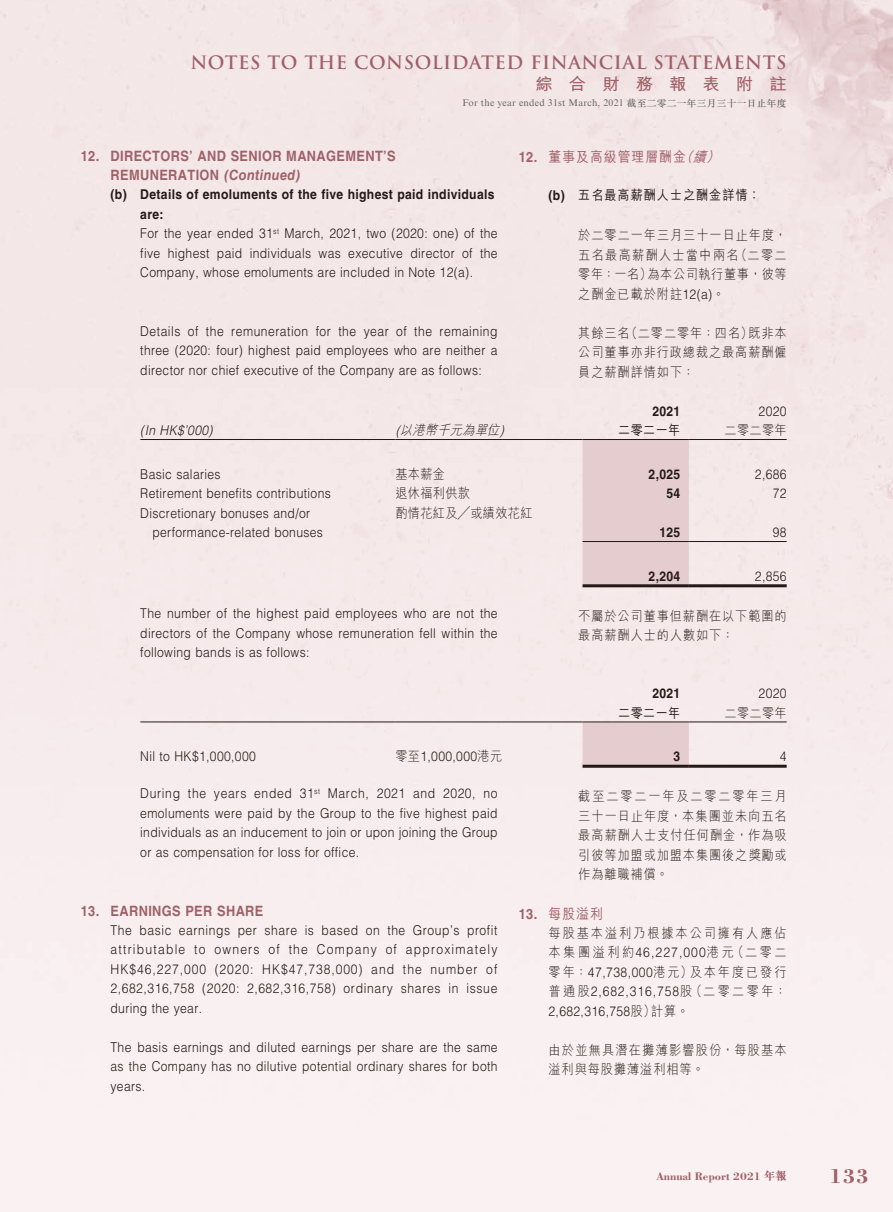
<style>
.page{position:relative;width:893px;height:1212px;background:#fff}
.page>*{position:absolute;margin:0;border:0;box-sizing:border-box;transform-origin:0 0}
.t1{font:700 21px "Bodoni Std";color:#9f6167}
.t2{font:700 18px "Trajan Pro";letter-spacing:.03em;color:#9f6167}
.t3{font:700 16.5px "M Hei HK";letter-spacing:.93em;color:#9f6167;scale:1.05 1}
._01_H1{font:700 14.25px/19.5px "Helvetica LT Std";letter-spacing:.03em;color:#9f6167;scale:.9 1}
._001_H1_C{font:500 14.25px "M Hei HK";letter-spacing:.08em;color:#9f6167;scale:.9 1}
._00_txt{font:300 13.5px/19.5px "Helvetica LT Std";letter-spacing:.03em;color:#231916;text-align:justify;scale:.9 1}
._000_txt_C{font:300 13.5px/19.5px "M Hei HK";letter-spacing:.08em;color:#231916;text-align:justify;scale:.9 1}
._50_Table_txt{font:300 13.5px/19.5px "Helvetica LT Std";letter-spacing:.03em;color:#231916;scale:.9 1}
._02_H2{font:700 13.5px/19.5px "Helvetica LT Std";letter-spacing:.03em;color:#231916;scale:.9 1}
._50_Table_txt-2{font:300 13.5px "M Hei HK";letter-spacing:.03em;color:#231916;scale:.9 1}
._000_txt_C-2{font:300 13.5px/19.5px "M Hei HK";letter-spacing:.105em;color:#231916;scale:.9 1}
._50_Table_txt-3{font:700 13.5px "Helvetica LT Std";letter-spacing:.03em;color:#231916;scale:.9 1}
._002_H2_C{font:500 13.5px "M Hei HK";letter-spacing:.08em;color:#231916;scale:.9 1}
._50_Table_txt-4{font:italic 300 13.5px "Helvetica LT Std";letter-spacing:.03em;color:#231916;scale:.9 1}
._50_Table_txt-5{font:italic 300 13.5px "M Hei HK";color:#231916;scale:.9 1}
._50_Table_txt-6{font:500 13.5px "M Hei HK";letter-spacing:.03em;color:#231916;scale:.9 1}
.t4{font:700 11.25px "Bodoni Std";color:#9f6167}
.t5{font:9.75px "Times New Roman MT Std";letter-spacing:.025em;color:#666565}
.s1{font-family:"M Sung HK";font-weight:500}
.s2{font-style:italic}
.s3{font-family:"Helvetica LT Std";font-weight:700}
.s4{font-family:"Helvetica LT Std"}
.s5{font-family:"M Hei HK"}
.s6{font-family:"M Sung HK";font-weight:800}
</style>
<div class="page">
<div style="left:583px;top:440px;width:106px;height:144px;background:#e5cdcf"></div>
<hr style="left:140px;top:439px;width:255px;height:1px;background:#231916">
<hr style="left:395px;top:439px;width:188px;height:1px;background:#231916">
<hr style="left:583px;top:439px;width:106px;height:1px;background:#231916">
<hr style="left:689px;top:439px;width:98px;height:1px;background:#231916">
<hr style="left:583px;top:541px;width:106px;height:1px;background:#231916">
<hr style="left:689px;top:541px;width:98px;height:1px;background:#231916">
<hr style="left:583px;top:584px;width:106px;height:3px;background:#231916">
<hr style="left:689px;top:584px;width:98px;height:3px;background:#231916">
<div style="left:583px;top:722px;width:106px;height:43px;background:#e5cdcf"></div>
<hr style="left:140px;top:721px;width:255px;height:1px;background:#231916">
<hr style="left:395px;top:721px;width:188px;height:1px;background:#231916">
<hr style="left:583px;top:721px;width:106px;height:1px;background:#231916">
<hr style="left:689px;top:721px;width:98px;height:1px;background:#231916">
<hr style="left:583px;top:765px;width:106px;height:3px;background:#231916">
<hr style="left:689px;top:765px;width:98px;height:3px;background:#231916">
<h2 class="t2" style="left:191px;top:51px;width:598px">NOTES TO THE CONSOLIDATED FINANCIAL STATEMENTS</h2>
<p class="t3" style="left:535px;top:72px;width:241px">綜合財務報表附註</p>
<p class="t5" style="left:462px;top:97px;width:326px">For the year ended 31st March, 2021 <span class="s1">截至二零二一年三月三十一日止年度</span></p>
<p class="_01_H1" style="left:111px;top:146px;width:318px;text-indent:-30px">12. DIRECTORS’ AND SENIOR MANAGEMENT’S<br>REMUNERATION <span class="s2">(Continued)</span></p>
<p class="_02_H2" style="left:140px;top:184px;width:395px;text-indent:-30px">(b) Details of emoluments of the five highest paid individuals are:</p>
<p class="_00_txt" style="left:140px;top:223px;width:398px">For the year ended 31<sup>st</sup> March, 2021, two (2020: one) of the five highest paid individuals was executive director of the Company, whose emoluments are included in Note 12(a).</p>
<p class="_00_txt" style="left:140px;top:321px;width:399px">Details of the remuneration for the year of the remaining three (2020: four) highest paid employees who are neither a director nor chief executive of the Company are as follows:</p>
<p class="_001_H1_C" style="left:519px;top:146px;width:230px"><span class="s3">12.</span> 董事及高級管理層酬金<span class="s2">（續）</span></p>
<p class="_002_H2_C" style="left:549px;top:185px;width:237px"><span class="s3">(b)</span> 五名最高薪酬人士之酬金詳情：</p>
<p class="_000_txt_C" style="left:578px;top:225px;width:233px">於二零二一年三月三十一日止年度，五名最高薪酬人士當中兩名（二零二零年：一名）為本公司執行董事，彼等之酬金已載於附註<span class="s4">12(a)</span>。</p>
<p class="_000_txt_C" style="left:578px;top:323px;width:233px">其餘三名（二零二零年：四名）既非本公司董事亦非行政總裁之最高薪酬僱員之薪酬詳情如下：</p>
<p class="_50_Table_txt-3" style="left:652px;top:403px;width:33px">2021</p>
<p class="_50_Table_txt" style="left:759px;top:401px;width:33px">2020</p>
<p class="_50_Table_txt-4" style="left:140px;top:422px;width:82px">(In HK$’000)</p>
<p class="_50_Table_txt-5" style="left:395px;top:421px;width:127px">(以港幣千元為單位)</p>
<p class="_50_Table_txt-6" style="left:618px;top:421px;width:71px">二零二一年</p>
<p class="_50_Table_txt-2" style="left:725px;top:421px;width:71px">二零二零年</p>
<p class="_50_Table_txt" style="left:140px;top:464px;width:91px">Basic salaries</p>
<p class="_50_Table_txt-2" style="left:395px;top:464px;width:57px">基本薪金</p>
<p class="_50_Table_txt-3" style="left:649px;top:466px;width:37px">2,025</p>
<p class="_50_Table_txt" style="left:755px;top:464px;width:37px">2,686</p>
<p class="_50_Table_txt" style="left:140px;top:484px;width:213px">Retirement benefits contributions</p>
<p class="_50_Table_txt-2" style="left:395px;top:484px;width:84px">退休福利供款</p>
<p class="_50_Table_txt-3" style="left:666px;top:485px;width:17px">54</p>
<p class="_50_Table_txt" style="left:773px;top:484px;width:17px">72</p>
<p class="_50_Table_txt" style="left:152px;top:503px;width:191px;text-indent:-12px">Discretionary bonuses and/or performance-related bonuses</p>
<p class="_50_Table_txt-2" style="left:395px;top:503px;width:154px">酌情花紅及╱或績效花紅</p>
<p class="_50_Table_txt-3" style="left:659px;top:524px;width:25px">125</p>
<p class="_50_Table_txt" style="left:773px;top:523px;width:17px">98</p>
<p class="_50_Table_txt-3" style="left:649px;top:568px;width:37px">2,204</p>
<p class="_50_Table_txt" style="left:755px;top:566px;width:37px">2,856</p>
<p class="_00_txt" style="left:140px;top:603px;width:398px">The number of the highest paid employees who are not the directors of the Company whose remuneration fell within the following bands is as follows:</p>
<p class="_000_txt_C" style="left:578px;top:605px;width:233px">不屬於公司董事但薪酬在以下範圍的最高薪酬人士的人數如下：</p>
<p class="_50_Table_txt-3" style="left:652px;top:685px;width:33px">2021</p>
<p class="_50_Table_txt" style="left:759px;top:684px;width:33px">2020</p>
<p class="_50_Table_txt-6" style="left:618px;top:703px;width:71px">二零二一年</p>
<p class="_50_Table_txt-2" style="left:725px;top:703px;width:71px">二零二零年</p>
<p class="_50_Table_txt" style="left:140px;top:747px;width:130px">Nil to HK$1,000,000</p>
<p class="_50_Table_txt" style="left:395px;top:747px;width:120px"><span class="s5">零至</span>1,000,000<span class="s5">港元</span></p>
<p class="_50_Table_txt-3" style="left:674px;top:748px;width:9px">3</p>
<p class="_50_Table_txt" style="left:780px;top:747px;width:9px">4</p>
<p class="_00_txt" style="left:140px;top:784px;width:399px">During the years ended 31<sup>st</sup> March, 2021 and 2020, no emoluments were paid by the Group to the five highest paid individuals as an inducement to join or upon joining the Group or as compensation for loss for office.</p>
<p class="_000_txt_C" style="left:578px;top:786px;width:233px">截至二零二一年及二零二零年三月三十一日止年度，本集團並未向五名最高薪酬人士支付任何酬金，作為吸引彼等加盟或加盟本集團後之獎勵或作為離職補償。</p>
<p class="_001_H1_C" style="left:519px;top:903px;width:95px"><span class="s3">13.</span> 每股溢利</p>
<p class="_000_txt_C" style="left:549px;top:922px;width:266px">每股基本溢利乃根據本公司擁有人應佔本集團溢利約<span class="s4">46,227,000</span>港元（二零二零年：<span class="s4">47,738,000</span>港元）及本年度已發行普通股<span class="s4">2,682,316,758</span>股（二零二零年：<span class="s4">2,682,316,758</span>股）計算。</p>
<p class="_000_txt_C-2" style="left:549px;top:1039px;width:266px">由於並無具潛在攤薄影響股份，每股基本溢利與每股攤薄溢利相等。</p>
<p class="_01_H1" style="left:81px;top:901px;width:204px">13. EARNINGS PER SHARE</p>
<p class="_00_txt" style="left:111px;top:920px;width:431px">The basic earnings per share is based on the Group’s profit attributable to owners of the Company of approximately HK$46,227,000 (2020: HK$47,738,000) and the number of 2,682,316,758 (2020: 2,682,316,758) ordinary shares in issue during the year.</p>
<p class="_00_txt" style="left:111px;top:1037px;width:432px">The basis earnings and diluted earnings per share are the same as the Company has no dilutive potential ordinary shares for both years.</p>
<p class="t4" style="left:656px;top:1169px;width:132px">Annual Report 2021 <span class="s6">年報</span></p>
<h1 class="t1" style="left:829px;top:1163px;width:41px">133</h1>
</div>
